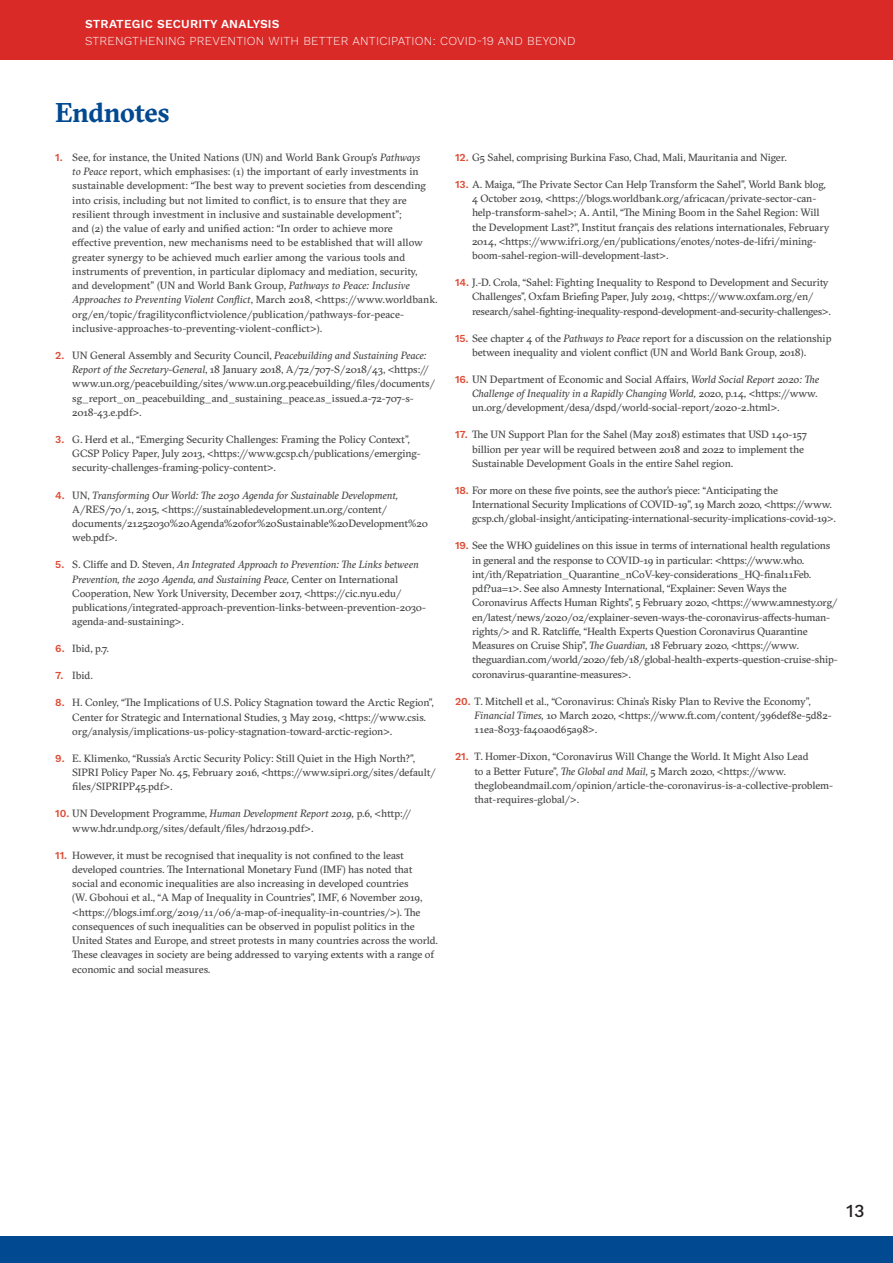
<style>
.page{position:relative;width:893px;height:1263px;background:#fff}
.page>*{position:absolute;margin:0;border:0;box-sizing:border-box;transform-origin:0 0}
.t1{font:700 27px "GT Sectra";letter-spacing:-.015em;color:#014990}
.t2{font:500 18px "Work Sans";color:#231f20}
.t3{font:300 12px "Work Sans";letter-spacing:.02em;color:#fff}
.t4{font:600 12px "Work Sans";letter-spacing:.02em;color:#fff}
.t5{font:10.5px/14.2px "GT Sectra";letter-spacing:-.01em;color:#454647}
.s1{font-family:"Work Sans";font-weight:600;color:#de4c35}
.s2{font-style:italic}
</style>
<div class="page">
<div style="left:0;top:0;width:893px;height:60px;background:#da2a28"></div>
<div style="left:0;top:1236px;width:893px;height:27px;background:#014990"></div>
<p class="t4" style="left:85px;top:17px;width:196px">STRATEGIC SECURITY ANALYSIS</p>
<p class="t3" style="left:85px;top:34px;width:492px">STRENGTHENING PREVENTION WITH BETTER ANTICIPATION: COVID-19 AND BEYOND</p>
<h1 class="t1" style="left:55px;top:97px;width:116px">Endnotes</h1>
<p class="t5" style="left:72px;top:150px;width:367px;text-indent:-17px"><span class="s1">1.</span> See, for instance, the United Nations (UN) and World Bank Group’s <span class="s2">Pathways<br>to Peace</span> report, which emphasises: (1) the important of early investments in sustainable development: “The best way to prevent societies from descending into crisis, including but not limited to conflict, is to ensure that they are resilient through investment in inclusive and sustainable development”;<br>and (2) the value of early and unified action: “In order to achieve more<br>effective prevention, new mechanisms need to be established that will allow greater synergy to be achieved much earlier among the various tools and instruments of prevention, in particular diplomacy and mediation, security,<br>and development” (UN and World Bank Group, <span class="s2">Pathways to Peace: Inclusive Approaches to Preventing Violent Conflict</span>, March 2018, &lt;https://www.worldbank. org/en/topic/fragilityconflictviolence/publication/pathways-for-peace&shy;inclusive-approaches-to-preventing-violent-conflict&gt;).</p>
<p class="t5" style="left:72px;top:348px;width:364px;text-indent:-17px"><span class="s1">2.</span> UN General Assembly and Security Council, <span class="s2">Peacebuilding and Sustaining Peace:<br>Report of the Secretary-General</span>, 18 January 2018, A/72/707-S/2018/43, &lt;https:// www.un.org/peacebuilding/sites/www.un.org.peacebuilding/files/documents/ sg_report_on_peacebuilding_and_sustaining_peace.as_issued.a-72-707-s-2018-43.e.pdf&gt;.</p>
<p class="t5" style="left:72px;top:432px;width:350px;text-indent:-17px"><span class="s1">3.</span> G. Herd et al., “Emerging Security Challenges: Framing the Policy Context”,<br>GCSP Policy Paper, July 2013, &lt;https://www.gcsp.ch/publications/emerging&shy;security-challenges-framing-policy-content&gt;.</p>
<p class="t5" style="left:72px;top:488px;width:357px;text-indent:-17px"><span class="s1">4.</span> UN, <span class="s2">Transforming Our World: The 2030 Agenda for Sustainable Development, </span>A/RES/70/1, 2015, &lt;https://sustainabledevelopment.un.org/content/ documents/21252030%20Agenda%20for%20Sustainable%20Development%20 web.pdf&gt;.</p>
<p class="t5" style="left:72px;top:558px;width:355px;text-indent:-17px"><span class="s1">5.</span> S. Cliffe and D. Steven, <span class="s2">An Integrated Approach to Prevention: The Links between Prevention, the 2030 Agenda, and Sustaining Peace,</span> Center on International Cooperation, New York University, December 2017, &lt;https://cic.nyu.edu/ publications/integrated-approach-prevention-links-between-prevention-2030- agenda-and-sustaining&gt;.</p>
<p class="t5" style="left:55px;top:642px;width:55px"><span class="s1">6.</span> Ibid, p.7.</p>
<p class="t5" style="left:55px;top:669px;width:39px"><span class="s1">7.</span> Ibid.</p>
<p class="t5" style="left:72px;top:696px;width:363px;text-indent:-17px"><span class="s1">8.</span> H. Conley, “The Implications of U.S. Policy Stagnation toward the Arctic Region”,<br>Center for Strategic and International Studies, 3 May 2019, &lt;https://www.csis. org/analysis/implications-us-policy-stagnation-toward-arctic-region&gt;.</p>
<p class="t5" style="left:72px;top:751px;width:365px;text-indent:-17px"><span class="s1">9.</span> E. Klimenko, “Russia’s Arctic Security Policy: Still Quiet in the High North?”,<br>SIPRI Policy Paper No. 45, February 2016, &lt;https://www.sipri.org/sites/default/ files/SIPRIPP45.pdf&gt;.</p>
<p class="t5" style="left:72px;top:807px;width:340px;text-indent:-17px"><span class="s1">10.</span> UN Development Programme, <span class="s2">Human Development Report 2019,</span> p.6, &lt;http:// www.hdr.undp.org/sites/default/files/hdr2019.pdf&gt;.</p>
<p class="t5" style="left:72px;top:848px;width:367px;text-indent:-17px"><span class="s1">11.</span> However, it must be recognised that inequality is not confined to the least developed countries. The International Monetary Fund (IMF) has noted that social and economic inequalities are also increasing in developed countries<br>(W. Gbohoui et al., “A Map of Inequality in Countries”, IMF, 6 November 2019, &lt;https://blogs.imf.org/2019/11/06/a-map-of-inequality-in-countries/&gt;). The consequences of such inequalities can be observed in populist politics in the United States and Europe, and street protests in many countries across the world.<br>These cleavages in society are being addressed to varying extents with a range of economic and social measures.</p>
<p class="t5" style="left:455px;top:150px;width:333px"><span class="s1">12.</span> G5 Sahel, comprising Burkina Faso, Chad, Mali, Mauritania and Niger.</p>
<p class="t5" style="left:472px;top:177px;width:359px;text-indent:-17px"><span class="s1">13.</span> A. Maiga, “The Private Sector Can Help Transform the Sahel”, World Bank blog, 4 October 2019, &lt;https://blogs.worldbank.org/africacan/private-sector-can&shy;help-transform-sahel&gt;; A. Antil, “The Mining Boom in the Sahel Region: Will the Development Last?”, Institut français des relations internationales, February 2014, &lt;https://www.ifri.org/en/publications/enotes/notes-de-lifri/mining&shy;boom-sahel-region-will-development-last&gt;.</p>
<p class="t5" style="left:472px;top:276px;width:360px;text-indent:-17px"><span class="s1">14.</span> J.-D. Crola, “Sahel: Fighting Inequality to Respond to Development and Security<br>Challenges”, Oxfam Briefing Paper, July 2019, &lt;https://www.oxfam.org/en/ research/sahel-fighting-inequality-respond-development-and-security-challenges&gt;.</p>
<p class="t5" style="left:472px;top:331px;width:361px;text-indent:-17px"><span class="s1">15.</span> See chapter 4 of the <span class="s2">Pathways to Peace</span> report for a discussion on the relationship between inequality and violent conflict (UN and World Bank Group, 2018).</p>
<p class="t5" style="left:472px;top:372px;width:349px;text-indent:-17px"><span class="s1">16.</span> UN Department of Economic and Social Affairs, <span class="s2">World Social Report 2020: The<br>Challenge of Inequality in a Rapidly Changing World,</span> 2020, p.14, &lt;https://www. un.org/development/desa/dspd/world-social-report/2020-2.html&gt;.</p>
<p class="t5" style="left:472px;top:428px;width:337px;text-indent:-17px"><span class="s1">17.</span> The UN Support Plan for the Sahel (May 2018) estimates that USD 140-157 billion per year will be required between 2018 and 2022 to implement the<br>Sustainable Development Goals in the entire Sahel region.</p>
<p class="t5" style="left:472px;top:483px;width:365px;text-indent:-17px"><span class="s1">18.</span> For more on these five points, see the author’s piece: “Anticipating the<br>International Security Implications of COVID-19”, 19 March 2020, &lt;https://www. gcsp.ch/global-insight/anticipating-international-security-implications-covid-19&gt;.</p>
<p class="t5" style="left:472px;top:539px;width:367px;text-indent:-17px"><span class="s1">19.</span> See the WHO guidelines on this issue in terms of international health regulations in general and the response to COVID-19 in particular: &lt;https://www.who. int/ith/Repatriation_Quarantine_nCoV-key-considerations_HQ-final11Feb. pdf?ua=1&gt;. See also Amnesty International, “Explainer: Seven Ways the Coronavirus Affects Human Rights”, 5 February 2020, &lt;https://www.amnesty.org/ en/latest/news/2020/02/explainer-seven-ways-the-coronavirus-affects-human&shy;rights/&gt; and R. Ratcliffe, “Health Experts Question Coronavirus Quarantine Measures on Cruise Ship”, <span class="s2">The Guardian,</span> 18 February 2020, &lt;https://www. theguardian.com/world/2020/feb/18/global-health-experts-question-cruise-ship&shy;coronavirus-quarantine-measures&gt;.</p>
<p class="t5" style="left:474px;top:694px;width:359px;text-indent:-20px"><span class="s1">20.</span> T. Mitchell et al., “Coronavirus: China’s Risky Plan to Revive the Economy”,<br><span class="s2">Financial Times,</span> 10 March 2020, &lt;https://www.ft.com/content/396def8e-5d82-<br>11ea-8033-fa40a0d65a98&gt;.</p>
<p class="t5" style="left:474px;top:750px;width:360px;text-indent:-20px"><span class="s1">21.</span> T. Homer-Dixon, “Coronavirus Will Change the World. It Might Also Lead<br>to a Better Future”, <span class="s2">The Global and Mail,</span> 5 March 2020, &lt;https://www. theglobeandmail.com/opinion/article-the-coronavirus-is-a-collective-problem&shy;that-requires-global/&gt;.</p>
<h2 class="t2" style="left:846px;top:1201px;width:20px">13</h2>
</div>
